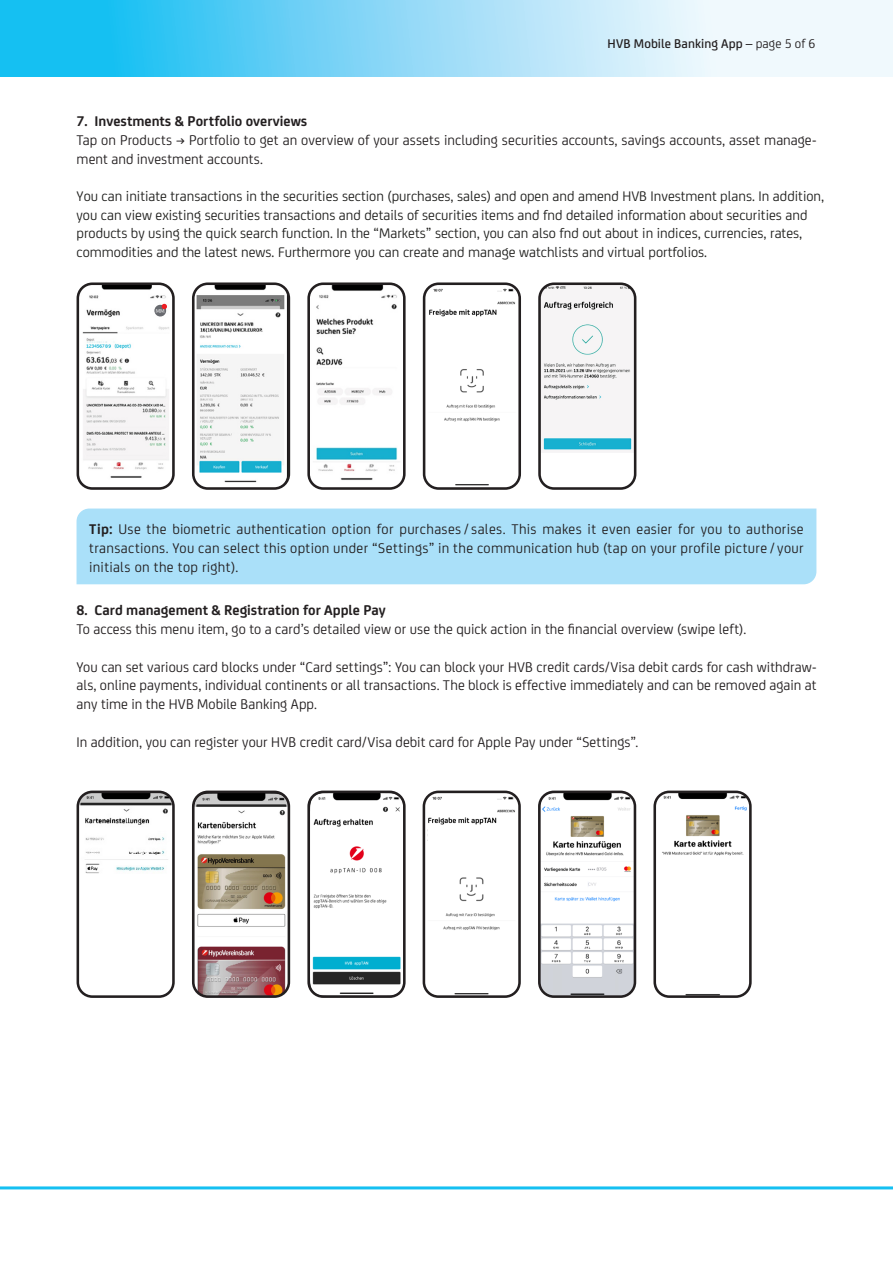
<style>
.page{position:relative;width:893px;height:1263px;background:#fff}
.page>*{position:absolute;margin:0;border:0;box-sizing:border-box;transform-origin:0 0}
.copy{font:15px/18.8px "Uni Credit";letter-spacing:.005em;color:#231f20;text-align:justify}
.copy-2{font:15px/18.8px "Uni Credit";color:#21211f}
.t1{font:700 15px "Uni Credit";color:#231f20}
.t2{font:500 13.5px "Uni Credit";letter-spacing:.01em;color:#231f20}
.Abschnitt{font:6px "Uni Credit";color:#fff}
.s1{font-weight:400}
.s2{font-weight:700}
</style>
<div class="page">
<svg style="left:0;top:0;width:893px;height:77px"></svg>
<hr style="left:0;top:1186px;width:893px;height:3px;background:#15c0f2">
<img style="left:196px;top:286px;width:90px;height:200px">
<div style="left:192px;top:282px;width:98px;height:208px;border:3px solid #231f20;border-radius:15px"></div>
<img style="left:311px;top:286px;width:91px;height:200px">
<div style="left:307px;top:282px;width:99px;height:208px;border:3px solid #231f20;border-radius:15px"></div>
<img style="left:542px;top:286px;width:90px;height:166px">
<div style="left:538px;top:282px;width:98px;height:208px;border:3px solid #231f20;border-radius:15px"></div>
<img style="left:427px;top:286px;width:90px;height:200px">
<div style="left:423px;top:282px;width:98px;height:208px;border:3px solid #231f20;border-radius:15px"></div>
<div style="left:428px;top:319px;width:88px;height:21px;background:#fff"></div>
<img style="left:78px;top:286px;width:93px;height:200px">
<div style="left:77px;top:282px;width:98px;height:208px;border:3px solid #231f20;border-radius:15px"></div>
<div style="left:154px;top:305px;width:12px;height:11px;background:#686a6f;border-radius:50%"></div>
<svg style="left:162px;top:304px;width:5px;height:5px"></svg>
<div style="left:77px;top:508px;width:739px;height:76px;background:#aae0f9"></div>
<img style="left:78px;top:794px;width:93px;height:200px">
<div style="left:77px;top:790px;width:98px;height:208px;border:3px solid #231f20;border-radius:15px"></div>
<img style="left:196px;top:794px;width:90px;height:200px">
<div style="left:192px;top:790px;width:98px;height:208px;border:3px solid #231f20;border-radius:15px"></div>
<img style="left:311px;top:794px;width:91px;height:200px">
<div style="left:307px;top:790px;width:99px;height:208px;border:3px solid #231f20;border-radius:15px"></div>
<img style="left:542px;top:794px;width:90px;height:200px">
<div style="left:538px;top:790px;width:98px;height:208px;border:3px solid #231f20;border-radius:15px"></div>
<img style="left:657px;top:794px;width:91px;height:200px">
<div style="left:653px;top:790px;width:99px;height:208px;border:3px solid #231f20;border-radius:15px"></div>
<img style="left:427px;top:794px;width:90px;height:200px">
<div style="left:423px;top:790px;width:98px;height:208px;border:3px solid #231f20;border-radius:15px"></div>
<div style="left:428px;top:827px;width:87px;height:21px;background:#fff"></div>
<p class="t2" style="left:607px;top:34px;width:210px">HVB Mobile Banking App <span class="s1">– page 5 of 6</span></p>
<p class="t1" style="left:77px;top:110px;width:232px">7. Investments &amp; Portfolio overviews</p>
<p class="copy" style="left:77px;top:130px;width:741px">Tap on Products → Portfolio to get an overview of your assets including securities accounts, savings accounts, asset manage&shy;ment and investment accounts.</p>
<p class="copy-2" style="left:77px;top:186px;width:749px">You can initiate transactions in the securities section (purchases, sales) and open and amend HVB Investment plans. In addition, you can view existing securities transactions and details of securities items and fnd detailed information about securities and products by using the quick search function. In the “Markets” section, you can also fnd out about in indices, currencies, rates, commodities and the latest news. Furthermore you can create and manage watchlists and virtual portfolios.</p>
<p class="Abschnitt" style="left:156px;top:306px;width:10px">MM</p>
<p class="copy" style="left:89px;top:519px;width:716px"><span class="s2">Tip:</span> Use the biometric authentication option for purchases / sales. This makes it even easier for you to authorise transactions. You can select this option under “Settings” in the communication hub (tap on your profile picture / your initials on the top right).</p>
<p class="t1" style="left:77px;top:599px;width:311px">8. Card management &amp; Registration for Apple Pay</p>
<p class="copy" style="left:77px;top:619px;width:671px">To access this menu item, go to a card’s detailed view or use the quick action in the financial overview (swipe left).</p>
<p class="copy" style="left:77px;top:656px;width:741px">You can set various card blocks under “Card settings”: You can block your HVB credit cards/Visa debit cards for cash withdraw&shy;als, online payments, individual continents or all transactions. The block is effective immediately and can be removed again at any time in the HVB Mobile Banking App.</p>
<p class="copy" style="left:77px;top:731px;width:563px">In addition, you can register your HVB credit card/Visa debit card for Apple Pay under “Settings”.</p>
</div>
